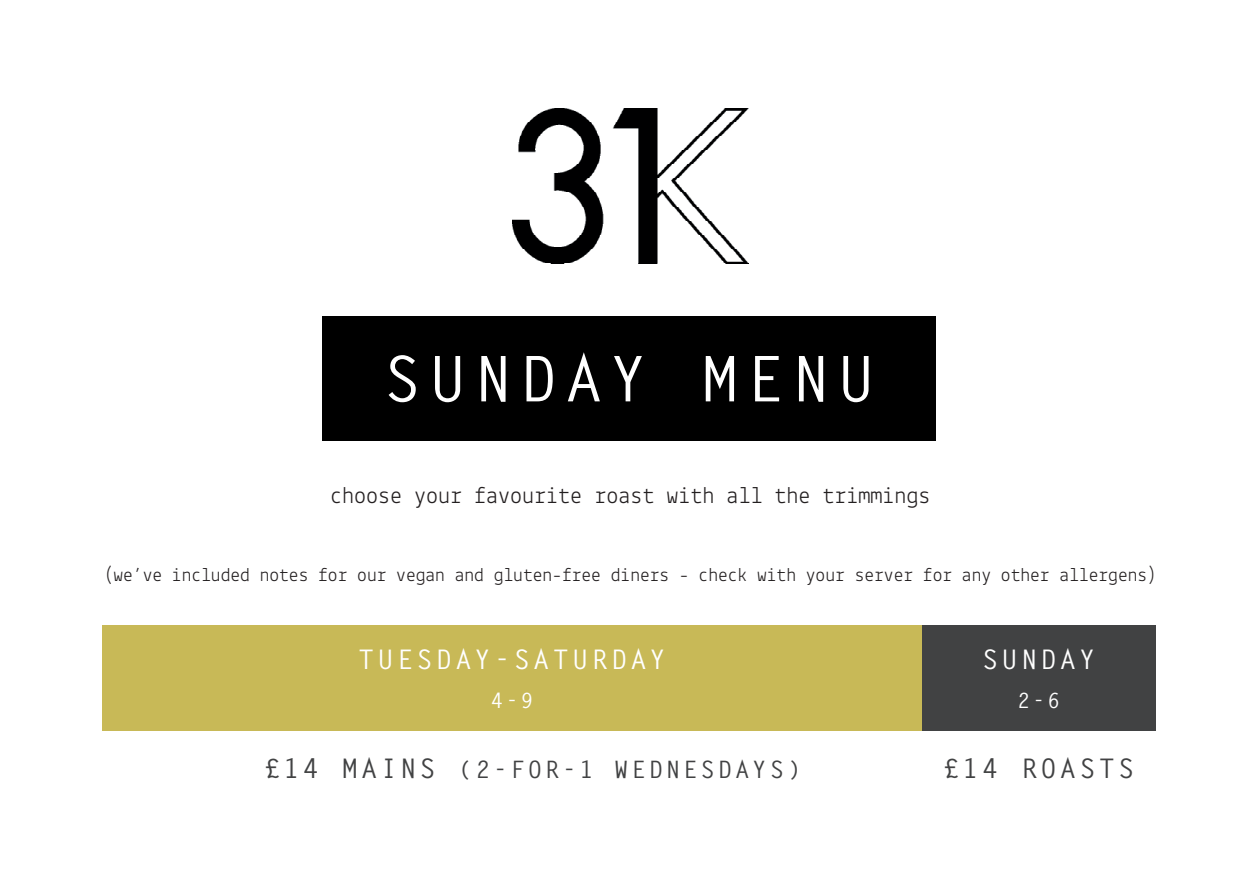
<style>
.page{position:relative;width:1259px;height:893px;background:#fff}
.page>*{position:absolute;margin:0;border:0;box-sizing:border-box;transform-origin:0 0}
.t1{font:700 63px "Letter Gothic Std";letter-spacing:.12em;color:#fff}
.t2{font:700 27px "Letter Gothic Std";letter-spacing:.12em;color:#fff}
.t3{font:700 27px "Letter Gothic Std";letter-spacing:.12em;color:#414243}
.t4{font:24px "Lekton";color:#231f20}
.t5{font:700 24px "Letter Gothic Std";letter-spacing:.12em;color:#414243}
.t6{font:700 21px "Letter Gothic Std";color:#fff}
.t7{font:19.5px "Lekton";color:#231f20}
.s1{font-size:27px}
</style>
<div class="page">
<div style="left:102px;top:625px;width:820px;height:106px;background:#c8b957"></div>
<div style="left:922px;top:625px;width:233px;height:106px;background:#414243"></div>
<div style="left:322px;top:316px;width:613px;height:124px;background:#000"></div>
<img style="left:512px;top:108px;width:236px;height:156px">
<h1 class="t1" style="left:383px;top:340px;width:493px">SUNDAY MENU</h1>
<p class="t4" style="left:330px;top:480px;width:602px">choose your favourite roast with all the trimmings</p>
<p class="t7" style="left:104px;top:563px;width:1055px">(we’ve included notes for our vegan and gluten-free diners - check with your server for any other allergens)</p>
<h2 class="t2" style="left:358px;top:642px;width:309px">TUESDAY-SATURDAY</h2>
<p class="t6" style="left:491px;top:687px;width:44px">4-9</p>
<p class="t5" style="left:264px;top:754px;width:539px"><span class="s1">£14 MAINS</span> (2-FOR-1 WEDNESDAYS)</p>
<h2 class="t2" style="left:982px;top:642px;width:115px">SUNDAY</h2>
<p class="t6" style="left:1017px;top:687px;width:44px">2-6</p>
<h2 class="t3" style="left:943px;top:752px;width:193px">£14 ROASTS</h2>
</div>
